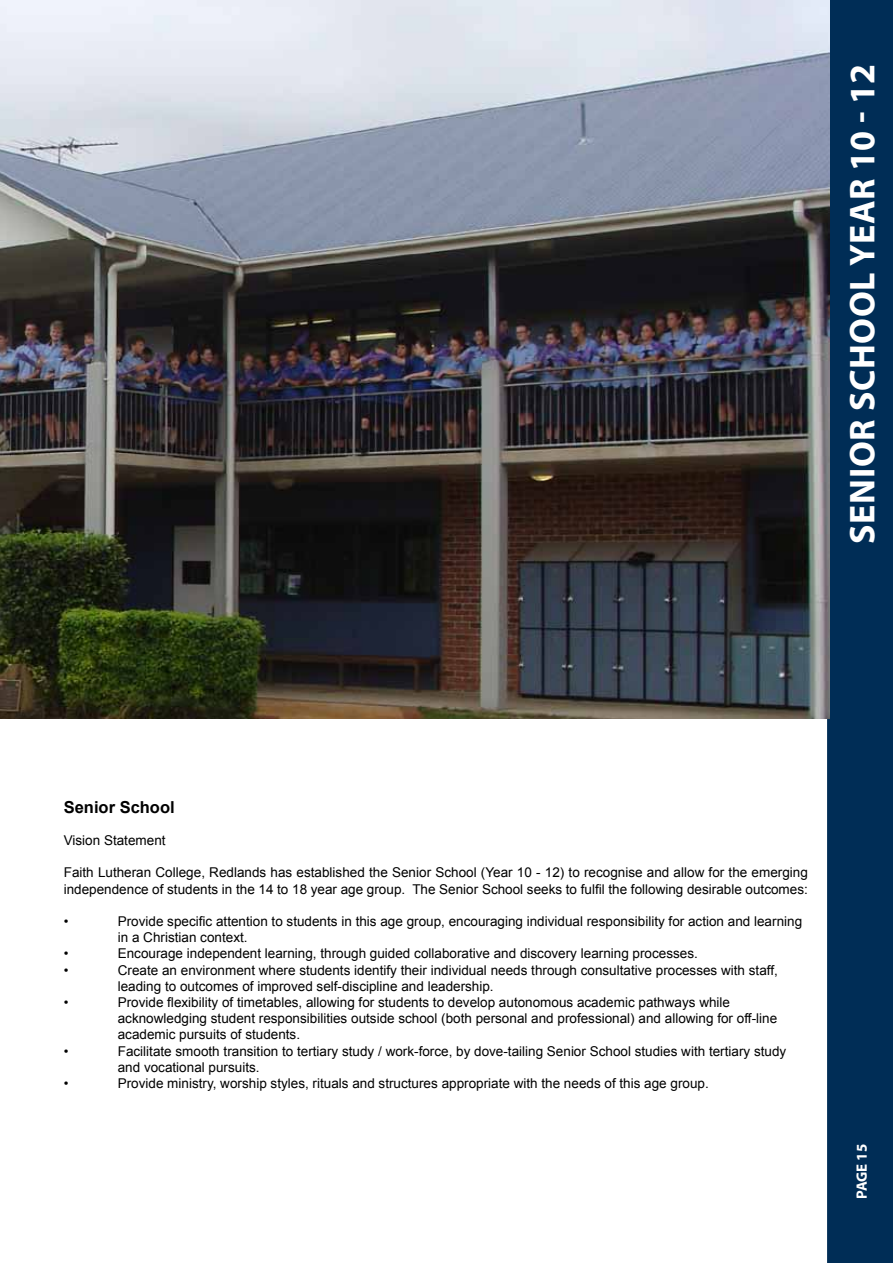
<style>
.page{position:relative;width:893px;height:1263px;background:#fff}
.page>*{position:absolute;margin:0;border:0;box-sizing:border-box;transform-origin:0 0}
.t1{font:700 36px "Myriad Pro";letter-spacing:.02em;color:#fff}
.t2{font:700 16.5px "Arial";color:#000}
.t3{font:700 15px "Myriad Pro";letter-spacing:-.01em;color:#fff}
.t4{font:13.5px/16.2px "Arial";color:#000}
</style>
<div class="page">
<div style="left:827px;top:0;width:66px;height:1263px;background:#002d56"></div>
<img style="left:0;top:0;width:829px;height:719px">
<h1 class="t1" style="left:839px;top:544px;width:482px;rotate:-90deg">senior School Year 10 - 12</h1>
<p class="t2" style="left:64px;top:796px;width:112px">Senior School</p>
<p class="t4" style="left:64px;top:832px;width:103px">Vision Statement</p>
<p class="t4" style="left:64px;top:865px;width:746px">Faith Lutheran College, Redlands has established the Senior School (Year 10 - 12) to recognise and allow for the emerging independence of students in the 14 to 18 year age group. The Senior School seeks to fulfil the following desirable outcomes:</p>
<p class="t4" style="left:64px;top:913px;width:6px">•</p>
<p class="t4" style="left:118px;top:913px;width:686px">Provide specific attention to students in this age group, encouraging individual responsibility for action and learning in a Christian context.</p>
<p class="t4" style="left:64px;top:946px;width:6px">•</p>
<p class="t4" style="left:118px;top:946px;width:582px">Encourage independent learning, through guided collaborative and discovery learning processes.</p>
<p class="t4" style="left:64px;top:962px;width:6px">•</p>
<p class="t4" style="left:118px;top:962px;width:662px">Create an environment where students identify their individual needs through consultative processes with staff, leading to outcomes of improved self-discipline and leadership.</p>
<p class="t4" style="left:64px;top:994px;width:6px">•</p>
<p class="t4" style="left:118px;top:994px;width:661px">Provide flexibility of timetables, allowing for students to develop autonomous academic pathways while acknowledging student responsibilities outside school (both personal and professional) and allowing for off-line academic pursuits of students.</p>
<p class="t4" style="left:64px;top:1043px;width:6px">•</p>
<p class="t4" style="left:118px;top:1043px;width:670px">Facilitate smooth transition to tertiary study / work-force, by dove-tailing Senior School studies with tertiary study and vocational pursuits.</p>
<p class="t4" style="left:64px;top:1075px;width:6px">•</p>
<p class="t4" style="left:118px;top:1075px;width:593px">Provide ministry, worship styles, rituals and structures appropriate with the needs of this age group.</p>
<p class="t3" style="left:852px;top:1199px;width:57px;rotate:-90deg">PAGE 15</p>
</div>
